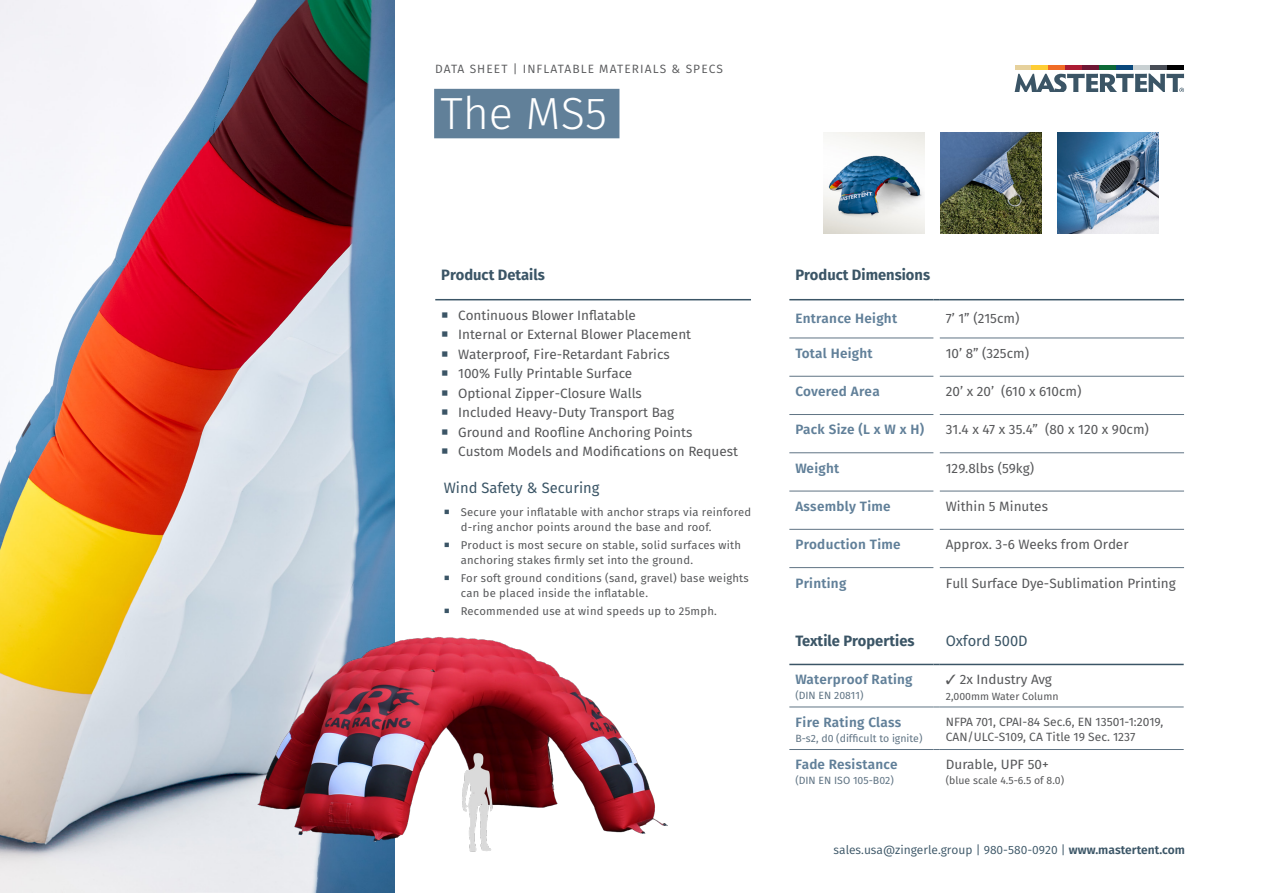
<style>
.page{position:relative;width:1263px;height:893px;background:#fff}
.page>*{position:absolute;margin:0;border:0;box-sizing:border-box;transform-origin:0 0}
.DE_-_Header_30_Unterstrichen_Hellblau{font:300 45px "Fira Sans";color:#fff}
.t1{font:700 15px "Fira Sans";color:#3b5566}
.t2{font:15px "Fira Sans";color:#3b5566}
.t3{font:13.5px "Fira Sans";color:#57585a}
.t4{font:600 13.5px "Fira Sans";letter-spacing:.02em;color:#618099}
.t5{font:12px/15px "Fira Sans";color:#57585a}
.t6{font:12px "Fira Sans";color:#3b5566}
.t7{font:12px "Fira Sans";letter-spacing:.09em;color:#57585a}
.t8{font:11.25px/15px "Fira Sans";letter-spacing:.02em;color:#57585a}
.t9{font:10.5px "Fira Sans";color:#607484}
.t10{font:10.5px "Fira Sans";color:#57585a}
.s1{font-weight:600}
</style>
<div class="page">
<hr style="left:1014px;top:65px;width:17px;height:4px;background:#e6d19c">
<hr style="left:1031px;top:65px;width:17px;height:4px;background:#fecd34">
<hr style="left:1048px;top:65px;width:17px;height:4px;background:#f06c26">
<hr style="left:1065px;top:65px;width:17px;height:4px;background:#ac1c33">
<hr style="left:1082px;top:65px;width:17px;height:4px;background:#6e1734">
<hr style="left:1099px;top:65px;width:17px;height:4px;background:#0d6937">
<hr style="left:1116px;top:65px;width:17px;height:4px;background:#09487b">
<hr style="left:1133px;top:65px;width:17px;height:4px;background:#c8d0d2">
<hr style="left:1150px;top:65px;width:17px;height:4px;background:#484d56">
<hr style="left:1167px;top:65px;width:17px;height:4px;background:#000001">
<svg style="left:1014px;top:74px;width:170px;height:18px"></svg>
<div style="left:434px;top:89px;width:185px;height:49px;background:#618099"></div>
<img style="left:0;top:0;width:395px;height:893px">
<img style="left:197px;top:625px;width:471px;height:237px">
<hr style="left:789px;top:707px;width:144px;height:1px;background:#607484">
<hr style="left:940px;top:707px;width:244px;height:1px;background:#607484">
<hr style="left:789px;top:749px;width:144px;height:1px;background:#607484">
<hr style="left:940px;top:749px;width:244px;height:1px;background:#607484">
<hr style="left:789px;top:664px;width:144px;height:1px;background:#3b5566">
<hr style="left:940px;top:664px;width:244px;height:1px;background:#3b5566">
<hr style="left:435px;top:299px;width:316px;height:1px;background:#3b5566">
<img style="left:824px;top:133px;width:101px;height:100px">
<img style="left:941px;top:133px;width:100px;height:100px">
<img style="left:1057px;top:133px;width:101px;height:100px">
<hr style="left:940px;top:338px;width:244px;height:1px;background:#607484">
<hr style="left:789px;top:338px;width:144px;height:1px;background:#607484">
<hr style="left:789px;top:529px;width:144px;height:1px;background:#607484">
<hr style="left:789px;top:567px;width:144px;height:1px;background:#607484">
<hr style="left:940px;top:567px;width:244px;height:1px;background:#607484">
<hr style="left:940px;top:299px;width:244px;height:1px;background:#3b5566">
<hr style="left:940px;top:529px;width:244px;height:1px;background:#607484">
<hr style="left:789px;top:491px;width:144px;height:1px;background:#607484">
<hr style="left:789px;top:376px;width:144px;height:1px;background:#607484">
<hr style="left:789px;top:414px;width:144px;height:1px;background:#607484">
<hr style="left:940px;top:376px;width:244px;height:1px;background:#607484">
<hr style="left:940px;top:414px;width:244px;height:1px;background:#607484">
<hr style="left:940px;top:491px;width:244px;height:1px;background:#607484">
<hr style="left:789px;top:299px;width:144px;height:1px;background:#3b5566">
<hr style="left:789px;top:452px;width:144px;height:1px;background:#607484">
<hr style="left:940px;top:452px;width:244px;height:1px;background:#607484">
<p class="t7" style="left:435px;top:61px;width:289px">DATA SHEET | INFLATABLE MATERIALS &amp; SPECS</p>
<p class="DE_-_Header_30_Unterstrichen_Hellblau" style="left:440px;top:82px;width:168px">The MS5</p>
<p class="t1" style="left:441px;top:265px;width:105px">Product Details</p>
<p class="t3" style="left:458px;top:305px;width:179px">Continuous Blower Inflatable</p>
<p class="t3" style="left:458px;top:325px;width:234px">Internal or External Blower Placement</p>
<p class="t3" style="left:458px;top:344px;width:213px">Waterproof, Fire-Retardant Fabrics</p>
<p class="t3" style="left:458px;top:364px;width:176px">100% Fully Printable Surface</p>
<p class="t3" style="left:458px;top:383px;width:185px">Optional Zipper-Closure Walls</p>
<p class="t3" style="left:458px;top:403px;width:218px">Included Heavy-Duty Transport Bag</p>
<p class="t3" style="left:458px;top:422px;width:236px">Ground and Roofline Anchoring Points</p>
<p class="t3" style="left:458px;top:442px;width:281px">Custom Models and Modifications on Request</p>
<p class="t2" style="left:444px;top:477px;width:157px">Wind Safety &amp; Securing</p>
<p class="t8" style="left:461px;top:505px;width:292px">Secure your inflatable with anchor straps via reinfored d-ring anchor points around the base and roof.</p>
<p class="t8" style="left:461px;top:538px;width:282px">Product is most secure on stable, solid surfaces with anchoring stakes firmly set into the ground.</p>
<p class="t8" style="left:461px;top:571px;width:290px">For soft ground conditions (sand, gravel) base weights can be placed inside the inflatable.</p>
<p class="t8" style="left:461px;top:604px;width:258px">Recommended use at wind speeds up to 25mph.</p>
<p class="t1" style="left:795px;top:265px;width:136px">Product Dimensions</p>
<p class="t4" style="left:795px;top:308px;width:103px">Entrance Height</p>
<p class="t3" style="left:946px;top:308px;width:75px">7’ 1” (215cm)</p>
<p class="t4" style="left:795px;top:344px;width:79px">Total Height</p>
<p class="t3" style="left:946px;top:344px;width:85px">10’ 8” (325cm)</p>
<p class="t4" style="left:795px;top:382px;width:86px">Covered Area</p>
<p class="t3" style="left:946px;top:382px;width:137px">20’ x 20’ (610 x 610cm)</p>
<p class="t4" style="left:795px;top:420px;width:130px">Pack Size (L x W x H)</p>
<p class="t3" style="left:946px;top:420px;width:205px">31.4 x 47 x 35.4” (80 x 120 x 90cm)</p>
<p class="t4" style="left:795px;top:458px;width:45px">Weight</p>
<p class="t3" style="left:946px;top:458px;width:90px">129.8lbs (59kg)</p>
<p class="t4" style="left:795px;top:497px;width:97px">Assembly Time</p>
<p class="t3" style="left:946px;top:497px;width:104px">Within 5 Minutes</p>
<p class="t4" style="left:795px;top:535px;width:107px">Production Time</p>
<p class="t3" style="left:946px;top:535px;width:184px">Approx. 3-6 Weeks from Order</p>
<p class="t4" style="left:795px;top:573px;width:53px">Printing</p>
<p class="t3" style="left:946px;top:573px;width:231px">Full Surface Dye-Sublimation Printing</p>
<p class="t1" style="left:795px;top:631px;width:121px">Textile Properties</p>
<p class="t2" style="left:946px;top:631px;width:83px">Oxford 500D</p>
<p class="t4" style="left:795px;top:670px;width:119px">Waterproof Rating</p>
<p class="t9" style="left:795px;top:688px;width:70px">(DIN EN 20811)</p>
<p class="t3" style="left:946px;top:670px;width:108px">✓ 2x Industry Avg</p>
<p class="t10" style="left:946px;top:688px;width:114px">2,000mm Water Column</p>
<p class="t4" style="left:795px;top:713px;width:108px">Fire Rating Class</p>
<p class="t9" style="left:795px;top:731px;width:129px">B-s2, d0 (difficult to ignite)</p>
<p class="t4" style="left:795px;top:755px;width:104px">Fade Resistance</p>
<p class="t9" style="left:795px;top:773px;width:100px">(DIN EN ISO 105-B02)</p>
<p class="t5" style="left:946px;top:714px;width:219px">NFPA 701, CPAI-84 Sec.6, EN 13501-1:2019,<br>CAN/ULC-S109, CA Title 19 Sec. 1237</p>
<p class="t3" style="left:946px;top:755px;width:104px">Durable, UPF 50+</p>
<p class="t10" style="left:946px;top:773px;width:120px">(blue scale 4.5-6.5 of 8.0)</p>
<p class="t6" style="left:833px;top:841px;width:353px">sales.usa@zingerle.group | 980-580-0920 | <span class="s1">www.mastertent.com</span></p>
</div>
